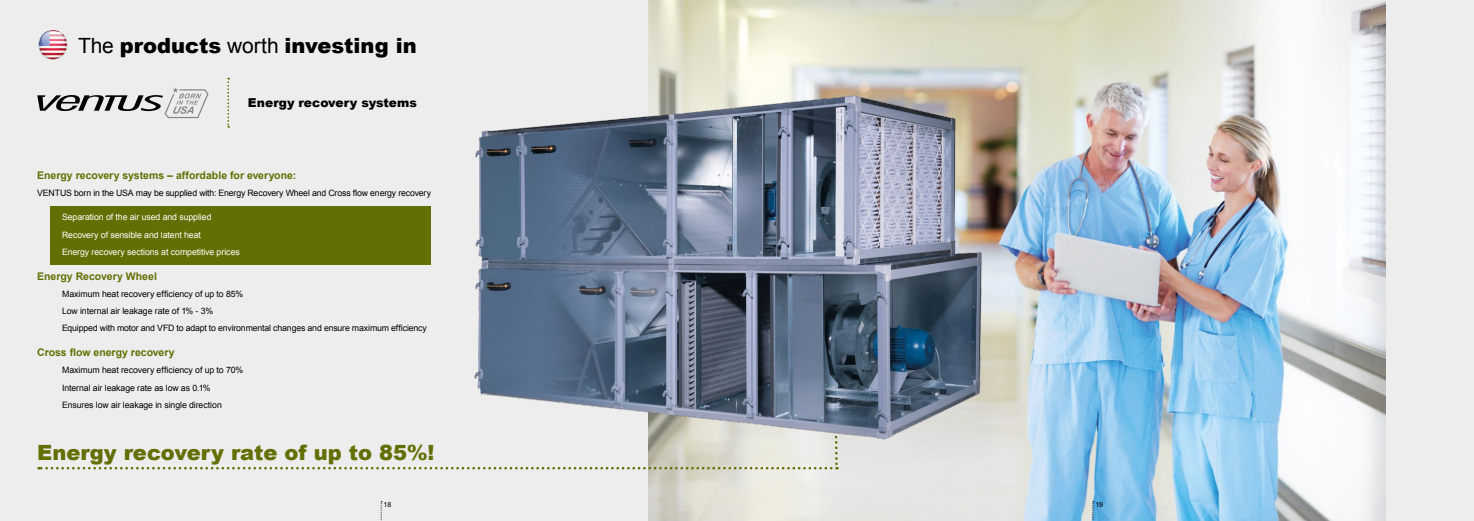
<style>
.page{position:relative;width:1474px;height:521px;background:#fff}
.page>*{position:absolute;margin:0;border:0;box-sizing:border-box;transform-origin:0 0}
.t1{font:900 21px "Arial";color:#636f03}
.t2{font:900 21px "Arial";color:#000}
.t3{font:900 12.25px "Arial";letter-spacing:.005em;color:#000}
.t4{font:700 10.5px "Arial";color:#636f03}
.t5{font:8.75px/17.2px "Arial";letter-spacing:-.015em;color:#000}
.t6{font:8.75px/17.2px "Arial";letter-spacing:-.005em;color:#fff}
.t7{font:7px "Arial";color:#000}
.s1{font-weight:400}
</style>
<div class="page">
<div style="left:0;top:0;width:737px;height:521px;background:#ededed"></div>
<div style="left:51px;top:206px;width:380px;height:58px;background:#636f03"></div>
<svg style="left:227px;top:78px;width:2px;height:50px"></svg>
<img style="left:648px;top:0;width:89px;height:521px">
<svg style="left:37px;top:87px;width:171px;height:31px"></svg>
<img style="left:474px;top:62px;width:263px;height:342px">
<img style="left:38px;top:30px;width:30px;height:30px">
<svg style="left:381px;top:501px;width:1px;height:20px"></svg>
<div style="left:737px;top:0;width:736px;height:521px;background:#ededed"></div>
<img style="left:737px;top:0;width:648px;height:521px">
<svg style="left:39px;top:404px;width:800px;height:65px"></svg>
<svg style="left:1092px;top:501px;width:1px;height:20px"></svg>
<h1 class="t2" style="left:78px;top:30px;width:340px"><span class="s1">The</span> products <span class="s1">worth</span> investing in</h1>
<h2 class="t3" style="left:248px;top:94px;width:171px">Energy recovery systems</h2>
<p class="t4" style="left:37px;top:168px;width:260px">Energy recovery systems – affordable for everyone:</p>
<p class="t5" style="left:37px;top:184px;width:395px">VENTUS born in the USA may be supplied with: Energy Recovery Wheel and Cross flow energy recovery</p>
<p class="t6" style="left:62px;top:209px;width:179px">Separation of the air used and supplied<br>Recovery of sensible and latent heat<br>Energy recovery sections at competitive prices</p>
<p class="t4" style="left:37px;top:269px;width:121px">Energy Recovery Wheel</p>
<p class="t5" style="left:62px;top:285px;width:366px">Maximum heat recovery efficiency of up to 85%<br>Low internal air leakage rate of 1% - 3%<br>Equipped with motor and VFD to adapt to environmental changes and ensure maximum efficiency</p>
<p class="t4" style="left:37px;top:345px;width:139px">Cross flow energy recovery</p>
<p class="t5" style="left:62px;top:362px;width:183px">Maximum heat recovery efficiency of up to 70%<br>Internal air leakage rate as low as 0.1%<br>Ensures low air leakage in single direction</p>
<h1 class="t1" style="left:37px;top:437px;width:399px">Energy recovery rate of up to 85%!</h1>
<p class="t7" style="left:383px;top:500px;width:9px">18</p>
<p class="t7" style="left:1095px;top:500px;width:9px">19</p>
</div>
